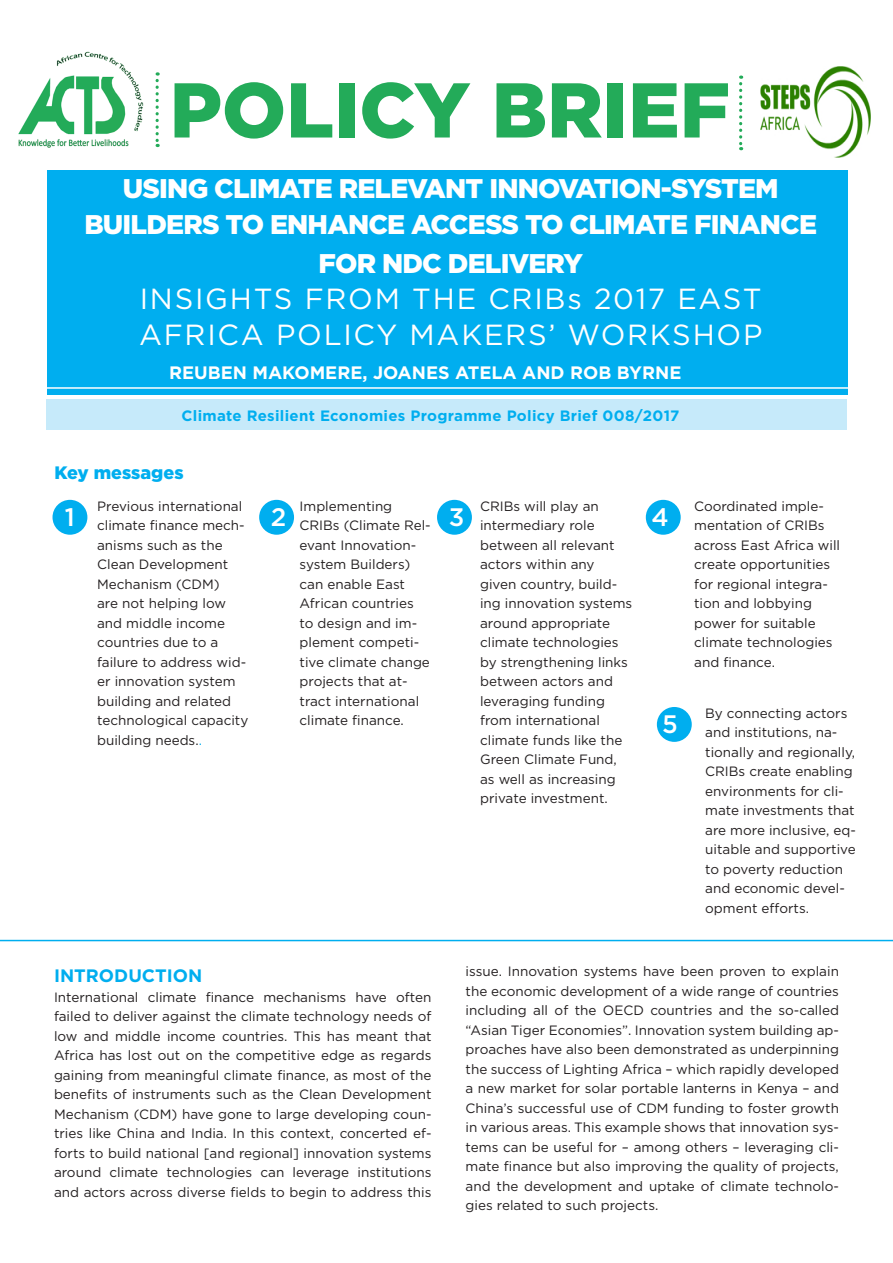
<style>
.page{position:relative;width:893px;height:1263px;background:#fff}
.page>*{position:absolute;margin:0;border:0;box-sizing:border-box;transform-origin:0 0}
.t1{font:900 77.4px "Gotham";color:#23ab59}
.t2{font:29.1px/36px "Gotham";letter-spacing:.06em;color:#fff}
.t3{font:900 27px/36px "Gotham";letter-spacing:-.03em;color:#fff;text-align:center}
.t4{font:500 25.35px "Gotham";color:#fff}
.t5{font:700 18px "Gotham";color:#fff}
.t6{font:700 18px "Gotham";color:#00aeef}
.t7{font:900 18px "Gotham";color:#00aeef}
.t8{font:700 15px "Gotham";letter-spacing:.02em;color:#00aeef}
.AAAtextpo{font:13.5px/19.5px "Gotham";color:#231f20;text-align:justify}
.AAAkey_mesage_blurb{font:13.5px/19.5px "Gotham";color:#231f20}
.s1{color:#00aeef}
</style>
<div class="page">
<div style="left:47px;top:170px;width:800px;height:224px;background:#00aeef"></div>
<img style="left:18px;top:51px;width:126px;height:97px">
<svg style="left:156px;top:72px;width:3px;height:75px"></svg>
<svg style="left:739px;top:76px;width:3px;height:74px"></svg>
<hr style="left:37px;top:387px;width:827px;height:2px;background:#fff">
<hr style="left:0;top:940px;width:893px;height:1px;background:#00aeef">
<div style="left:53px;top:500px;width:34px;height:35px;background:#00aeef;border-radius:50%"></div>
<div style="left:259px;top:500px;width:35px;height:35px;background:#00aeef;border-radius:50%"></div>
<div style="left:437px;top:500px;width:35px;height:35px;background:#00aeef;border-radius:50%"></div>
<div style="left:646px;top:500px;width:35px;height:35px;background:#00aeef;border-radius:50%"></div>
<div style="left:46px;top:400px;width:801px;height:30px;background:#c6eafa"></div>
<div style="left:657px;top:707px;width:35px;height:35px;background:#00aeef;border-radius:50%"></div>
<img style="left:760px;top:67px;width:110px;height:90px">
<p class="t1" style="left:170px;top:57px;width:562px">POLICY BRIEF</p>
<p class="t3" style="left:84px;top:170px;width:734px">USING CLIMATE RELEVANT INNOVATION-SYSTEM<br>BUILDERS TO ENHANCE ACCESS TO CLIMATE FINANCE</p>
<p class="t3" style="left:318px;top:245px;width:266px">FOR NDC DELIVERY</p>
<p class="t2" style="left:139px;top:280px;width:625px">INSIGHTS FROM THE CRIBs 2017 EAST<br>AFRICA POLICY MAKERS’ WORKSHOP</p>
<p class="t5" style="left:169px;top:361px;width:514px">REUBEN MAKOMERE, JOANES ATELA AND ROB BYRNE</p>
<p class="t8" style="left:182px;top:406px;width:500px">Climate Resilient Economies Programme Policy Brief 008/2017</p>
<p class="t7" style="left:55px;top:460px;width:130px">Key messages</p>
<p class="AAAkey_mesage_blurb" style="left:97px;top:496px;width:153px">Previous international climate finance mech&shy;anisms such as the<br>Clean Development<br>Mechanism (CDM)<br>are not helping low and middle income countries due to a failure to address wid&shy;er innovation system building and related technological capacity building needs.<span class="s1">.</span></p>
<p class="AAAkey_mesage_blurb" style="left:480px;top:496px;width:154px">CRIBs will play an intermediary role between all relevant actors within any given country, build&shy;ing innovation systems around appropriate climate technologies by strengthening links between actors and leveraging funding from international climate funds like the<br>Green Climate Fund, as well as increasing private investment.</p>
<p class="AAAkey_mesage_blurb" style="left:694px;top:496px;width:147px">Coordinated imple&shy;mentation of CRIBs across East Africa will create opportunities for regional integra&shy;tion and lobbying power for suitable climate technologies and finance.</p>
<p class="AAAkey_mesage_blurb" style="left:300px;top:496px;width:133px">Implementing<br>CRIBs (Climate Rel&shy;evant Innovation&shy;system Builders) can enable East<br>African countries to design and im&shy;plement competi&shy;tive climate change projects that at&shy;tract international climate finance.</p>
<p class="t4" style="left:65px;top:500px;width:12px">1</p>
<p class="t4" style="left:271px;top:500px;width:17px">2</p>
<p class="t4" style="left:449px;top:500px;width:17px">3</p>
<p class="t4" style="left:651px;top:500px;width:19px">4</p>
<p class="AAAkey_mesage_blurb" style="left:705px;top:703px;width:152px">By connecting actors and institutions, na&shy;tionally and regionally,<br>CRIBs create enabling environments for cli&shy;mate investments that are more inclusive, eq&shy;uitable and supportive to poverty reduction and economic devel&shy;opment efforts.</p>
<p class="t4" style="left:662px;top:707px;width:17px">5</p>
<p class="t6" style="left:54px;top:964px;width:150px">INTRODUCTION</p>
<p class="AAAtextpo" style="left:54px;top:987px;width:379px">International climate finance mechanisms have often failed to deliver against the climate technology needs of low and middle income countries. This has meant that Africa has lost out on the competitive edge as regards gaining from meaningful climate finance, as most of the benefits of instruments such as the Clean Development Mechanism (CDM) have gone to large developing coun&shy;tries like China and India. In this context, concerted ef&shy;forts to build national [and regional] innovation systems around climate technologies can leverage institutions and actors across diverse fields to begin to address this</p>
<p class="AAAtextpo" style="left:466px;top:961px;width:375px">issue. Innovation systems have been proven to explain the economic development of a wide range of countries including all of the OECD countries and the so-called “Asian Tiger Economies”. Innovation system building ap&shy;proaches have also been demonstrated as underpinning the success of Lighting Africa – which rapidly developed a new market for solar portable lanterns in Kenya – and China’s successful use of CDM funding to foster growth in various areas. This example shows that innovation sys&shy;tems can be useful for – among others – leveraging cli&shy;mate finance but also improving the quality of projects, and the development and uptake of climate technolo&shy;gies related to such projects.</p>
</div>
